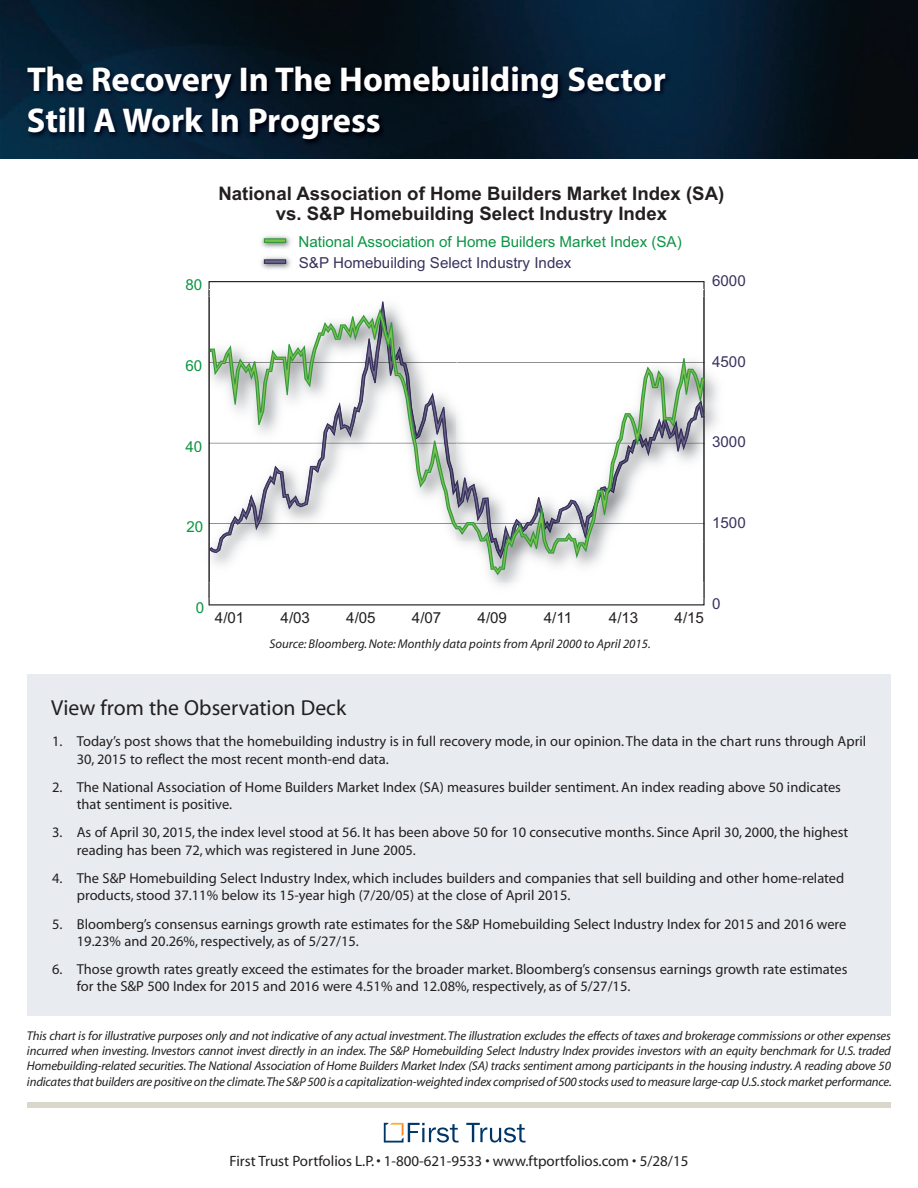
<style>
.page{position:relative;width:918px;height:1188px;background:#fff}
.page>*{position:absolute;margin:0;border:0;box-sizing:border-box;transform-origin:0 0}
.t1{font:700 34.5px/41.4px "Myriad";letter-spacing:-.005em;color:#fff}
.t2{font:21.75px "Myriad";color:#231f20}
.t3{font:700 18.6px/19.8px "Arial";color:#231f20;text-align:center}
.t4{font:15.15px "Arial";color:#0d9444}
.t5{font:15.15px "Arial";color:#39335e}
.t6{font:15.15px "Arial";color:#231f20}
.t7{font:15px "Myriad";color:#231f20}
.t8{font:14.4px/17.4px "Myriad";color:#231f20}
.t9{font:italic 12.75px/15.3px "Myriad";letter-spacing:-.005em;color:#231f20;text-align:justify}
.s1{color:#0d9344}
</style>
<div class="page">
<div style="left:27px;top:674px;width:864px;height:342px;background:#e8ecf1"></div>
<img style="left:0;top:0;width:918px;height:159px">
<svg style="left:466px;top:1123px;width:60px;height:20px"></svg>
<svg style="left:384px;top:1123px;width:75px;height:20px"></svg>
<div style="left:27px;top:1102px;width:864px;height:6px;background:#dad8ca"></div>
<img style="left:9px;top:52px;width:700px;height:99px">
<img style="left:261px;top:236px;width:30px;height:13px">
<svg style="left:264px;top:238px;width:22px;height:5px"></svg>
<img style="left:261px;top:257px;width:30px;height:13px">
<svg style="left:264px;top:259px;width:22px;height:5px"></svg>
<svg style="left:209px;top:281px;width:496px;height:324px"></svg>
<img style="left:209px;top:290px;width:496px;height:7px">
<svg style="left:211px;top:302px;width:492px;height:6px"></svg>
<img style="left:211px;top:575px;width:492px;height:8px">
<img style="left:209px;top:583px;width:496px;height:16px">
<img style="left:208px;top:297px;width:3px;height:286px">
<img style="left:374px;top:302px;width:42px;height:6px">
<img style="left:209px;top:496px;width:1px;height:57px">
<svg style="left:210px;top:308px;width:495px;height:267px"></svg>
<h1 class="t1" style="left:27px;top:61px;width:640px">The Recovery In The Homebuilding Sector<br>Still A Work In Progress</h1>
<p class="t3" style="left:218px;top:185px;width:508px">National Association of Home Builders Market Index (SA) vs. S&amp;P Homebuilding Select Industry Index</p>
<p class="t4" style="left:299px;top:232px;width:385px">National Association of Home Builders Market Index (SA)</p>
<p class="t5" style="left:299px;top:253px;width:274px">S&amp;P Homebuilding Select Industry Index</p>
<p class="t4" style="left:185px;top:275px;width:18px">8<span class="s1">0</span></p>
<p class="t5" style="left:712px;top:271px;width:35px">6000</p>
<p class="t4" style="left:185px;top:356px;width:18px">6<span class="s1">0</span></p>
<p class="t5" style="left:712px;top:351px;width:35px">4500</p>
<p class="t4" style="left:185px;top:436px;width:18px">4<span class="s1">0</span></p>
<p class="t5" style="left:712px;top:432px;width:35px">3000</p>
<p class="t4" style="left:186px;top:517px;width:18px">2<span class="s1">0</span></p>
<p class="t5" style="left:712px;top:513px;width:35px">1500</p>
<p class="t4" style="left:196px;top:598px;width:10px">0</p>
<p class="t6" style="left:215px;top:608px;width:31px">4/01</p>
<p class="t6" style="left:281px;top:608px;width:31px">4/03</p>
<p class="t6" style="left:346px;top:608px;width:31px">4/05</p>
<p class="t6" style="left:412px;top:608px;width:31px">4/07</p>
<p class="t6" style="left:478px;top:608px;width:31px">4/09</p>
<p class="t6" style="left:544px;top:608px;width:30px">4/11</p>
<p class="t6" style="left:609px;top:608px;width:31px">4/13</p>
<p class="t6" style="left:675px;top:608px;width:31px">4/15</p>
<p class="t9" style="left:269px;top:637px;width:383px">Source: Bloomberg.Note:Monthly data points from April 2000 to April 2015.</p>
<p class="t5" style="left:712px;top:593px;width:10px">0</p>
<h2 class="t2" style="left:51px;top:699px;width:297px">View from the Observation Deck</h2>
<p class="t8" style="left:77px;top:734px;width:791px;text-indent:-25px">1. Today’s post shows that the homebuilding industry is in full recovery mode, in our opinion.The data in the chart runs through April<br>30, 2015 to reflect the most recent month-end data.</p>
<p class="t8" style="left:77px;top:780px;width:766px;text-indent:-25px">2. The National Association of Home Builders Market Index (SA) measures builder sentiment. An index reading above 50 indicates that sentiment is positive.</p>
<p class="t8" style="left:77px;top:825px;width:773px;text-indent:-25px">3. As of April 30, 2015, the index level stood at 56. It has been above 50 for 10 consecutive months. Since April 30, 2000, the highest reading has been 72, which was registered in June 2005.</p>
<p class="t8" style="left:77px;top:871px;width:769px;text-indent:-25px">4. The S&amp;P Homebuilding Select Industry Index, which includes builders and companies that sell building and other home-related products, stood 37.11% below its 15-year high (7/20/05) at the close of April 2015.</p>
<p class="t8" style="left:77px;top:916px;width:771px;text-indent:-25px">5. Bloomberg’s consensus earnings growth rate estimates for the S&amp;P Homebuilding Select Industry Index for 2015 and 2016 were<br>19.23% and 20.26%, respectively, as of 5/27/15.</p>
<p class="t8" style="left:77px;top:962px;width:772px;text-indent:-25px">6. Those growth rates greatly exceed the estimates for the broader market. Bloomberg’s consensus earnings growth rate estimates for the S&amp;P 500 Index for 2015 and 2016 were 4.51% and 12.08%, respectively, as of 5/27/15.</p>
<p class="t9" style="left:27px;top:1029px;width:866px">This chart is for illustrative purposes only and not indicative of any actual investment.The illustration excludes the effects of taxes and brokerage commissions or other expenses incurred when investing. Investors cannot invest directly in an index. The S&amp;P Homebuilding Select Industry Index provides investors with an equity benchmark for U.S. traded Homebuilding-related securities.The National Association of Home Builders Market Index (SA) tracks sentiment among participants in the housing industry. A reading above 50 indicatesthat builders are positive on the climate.The S&amp;P 500 is a capitalization-weighted index comprised of 500 stocks used to measure large-capU.S.stock market performance.</p>
<p class="t7" style="left:230px;top:1155px;width:460px">First Trust Portfolios L.P.• 1-800-621-9533 • www.ftportfolios.com • 5/28/15</p>
</div>
